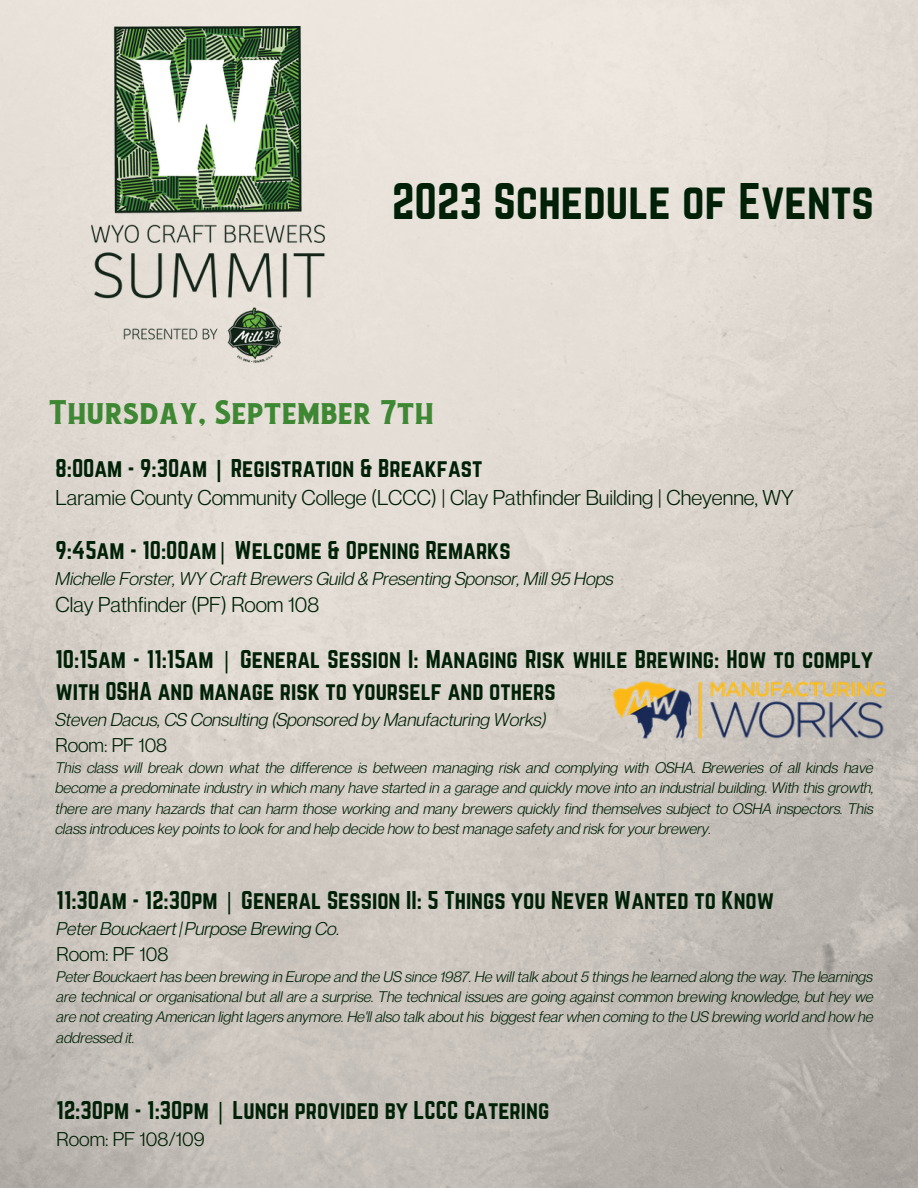
<style>
.page{position:relative;width:918px;height:1188px;background:#fff}
.page>*{position:absolute;margin:0;border:0;box-sizing:border-box;transform-origin:0 0}
.t1{font:45px "Norwester";color:#002107}
.t2{font:37.5px "Chuck Noon 2";color:#3e8833}
.t3{font:22.5px/31.5px "Norwester";color:#002107}
.t4{font:21px "Neue Montreal";color:#002107}
.t5{font:19.5px "Neue Montreal";color:#002107}
.t6{font:italic 18px "Neue Montreal";color:#002107}
.t7{font:italic 15px/20.2px "Neue Montreal";color:#002107;text-align:justify}
.s1{font-family:"Noto Sans";font-weight:700}
.s2{font-family:"Noto Sans"}
</style>
<div class="page">
<img style="left:0;top:0;width:918px;height:1188px">
<img style="left:92px;top:27px;width:233px;height:347px">
<img style="left:599px;top:668px;width:298px;height:85px">
<p class="t1" style="left:392px;top:174px;width:483px">2023 Schedule of Events</p>
<p class="t2" style="left:50px;top:391px;width:386px">Thursday, September 7th</p>
<p class="t3" style="left:56px;top:453px;width:428px">8:00am - 9:30am <span class="s1">|</span> Registration &amp; Breakfast</p>
<p class="t4" style="left:56px;top:485px;width:740px">Laramie County Community College (LCCC) | Clay Pathfinder Building | Cheyenne, WY</p>
<p class="t3" style="left:56px;top:534px;width:457px">9:45am - 10:00am<span class="s2">|</span> Welcome &amp; Opening Remarks</p>
<p class="t6" style="left:56px;top:567px;width:560px">Michelle Forster, WY Craft Brewers Guild &amp; Presenting Sponsor, Mill 95 Hops</p>
<p class="t4" style="left:56px;top:591px;width:265px">Clay Pathfinder (PF) Room 108</p>
<p class="t3" style="left:56px;top:644px;width:819px">10:15am - 11:15am <span class="s2">|</span> General Session I: Managing Risk while Brewing: How to comply with OSHA and manage risk to yourself and others</p>
<p class="t6" style="left:56px;top:708px;width:492px">Steven Dacus, CS Consulting (Sponsored by Manufacturing Works)</p>
<p class="t5" style="left:56px;top:733px;width:113px">Room: PF 108</p>
<p class="t7" style="left:56px;top:757px;width:820px">This class will break down what the difference is between managing risk and complying with OSHA. Breweries of all kinds have become a predominate industry in which many have started in a garage and quickly move into an industrial building. With this growth, there are many hazards that can harm those working and many brewers quickly find themselves subject to OSHA inspectors. This class introduces key points to look for and help decide how to best manage safety and risk for your brewery.</p>
<p class="t3" style="left:57px;top:884px;width:719px">11:30am - 12:30pm <span class="s2">|</span> General Session II: 5 Things you Never Wanted to Know</p>
<p class="t6" style="left:57px;top:917px;width:285px">Peter Bouckaert | Purpose Brewing Co.</p>
<p class="t5" style="left:57px;top:942px;width:113px">Room: PF 108</p>
<p class="t7" style="left:57px;top:966px;width:818px">Peter Bouckaert has been brewing in Europe and the US since 1987. He will talk about 5 things he learned along the way. The learnings are technical or organisational but all are a surprise. The technical issues are going against common brewing knowledge, but hey we are not creating American light lagers anymore. He'll also talk about his biggest fear when coming to the US brewing world and how he addressed it.</p>
<p class="t3" style="left:57px;top:1094px;width:494px">12:30pm - 1:30pm <span class="s2">|</span> Lunch provided by LCCC Catering</p>
<p class="t5" style="left:57px;top:1127px;width:149px">Room: PF 108/109</p>
</div>
